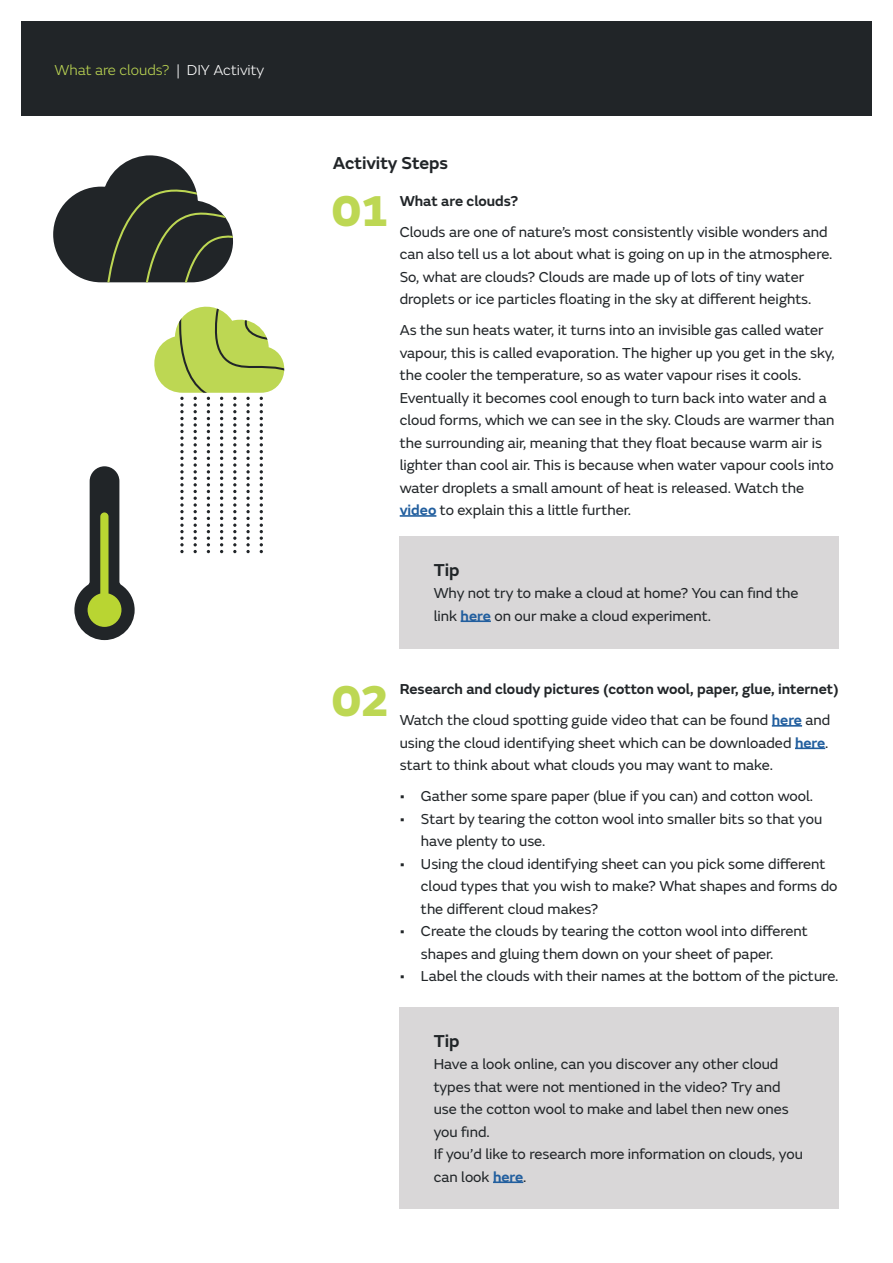
<style>
.page{position:relative;width:893px;height:1263px;background:#fff}
.page>*{position:absolute;margin:0;border:0;box-sizing:border-box;transform-origin:0 0}
.t1{font:800 45px "FS Emeric";color:#bdd753}
.t2{font:600 18px "FS Emeric";color:#212528}
.t3{font:15px/22.5px "FS Emeric";color:#212528}
.t4{font:600 15px/31px "FS Emeric";color:#212528}
.t5{font:300 15px "FS Emeric";color:#bdd753}
.s1{color:#fff}
.s2{font-weight:600;color:#215e9e}
.s3{font-weight:400}
.s4{color:#215e9e}
</style>
<div class="page">
<div style="left:21px;top:21px;width:851px;height:95px;background:#212528"></div>
<svg style="left:154px;top:306px;width:131px;height:247px"></svg>
<svg style="left:53px;top:155px;width:180px;height:127px"></svg>
<svg style="left:74px;top:466px;width:61px;height:174px"></svg>
<div style="left:400px;top:537px;width:439px;height:112px;background:#d9d7d8"></div>
<hr style="left:461px;top:620px;width:30px;height:2px;background:#215e9e">
<div style="left:400px;top:1008px;width:439px;height:201px;background:#d9d7d8"></div>
<hr style="left:493px;top:1181px;width:30px;height:2px;background:#215e9e">
<hr style="left:400px;top:515px;width:36px;height:2px;background:#215e9e">
<hr style="left:772px;top:725px;width:30px;height:2px;background:#215e9e">
<hr style="left:795px;top:747px;width:30px;height:2px;background:#215e9e">
<p class="t5" style="left:55px;top:60px;width:211px">What are clouds? <span class="s1">| DIY Activity</span></p>
<p class="t2" style="left:333px;top:149px;width:117px">Activity Steps</p>
<p class="t4" style="left:400px;top:184px;width:120px">What are clouds?</p>
<p class="t3" style="left:400px;top:220px;width:434px">Clouds are one of nature’s most consistently visible wonders and can also tell us a lot about what is going on up in the atmosphere.<br>So, what are clouds? Clouds are made up of lots of tiny water droplets or ice particles floating in the sky at different heights.</p>
<p class="t3" style="left:400px;top:318px;width:436px">As the sun heats water, it turns into an invisible gas called water vapour, this is called evaporation. The higher up you get in the sky, the cooler the temperature, so as water vapour rises it cools.<br>Eventually it becomes cool enough to turn back into water and a cloud forms, which we can see in the sky. Clouds are warmer than the surrounding air, meaning that they float because warm air is lighter than cool air. This is because when water vapour cools into water droplets a small amount of heat is released. Watch the <span class="s2">video</span> to explain this a little further.</p>
<h1 class="t1" style="left:331px;top:175px;width:61px">01</h1>
<p class="t2" style="left:434px;top:556px;width:27px">Tip</p>
<p class="t3" style="left:434px;top:581px;width:366px">Why not try to make a cloud at home? You can find the link <span class="s2">here</span> on our make a cloud experiment.</p>
<h1 class="t1" style="left:331px;top:664px;width:61px">02</h1>
<p class="t4" style="left:400px;top:672px;width:440px">Research and cloudy pictures (cotton wool, paper, glue, internet)<br><span class="s3">Watch the cloud spotting guide video that can be found</span> <span class="s4">here</span> <span class="s3">and</span></p>
<p class="t3" style="left:400px;top:730px;width:430px">using the cloud identifying sheet which can be downloaded <span class="s2">here</span>. start to think about what clouds you may want to make.</p>
<p class="t3" style="left:400px;top:784px;width:415px">• Gather some spare paper (blue if you can) and cotton wool.</p>
<p class="t3" style="left:421px;top:806px;width:403px;text-indent:-21px">• Start by tearing the cotton wool into smaller bits so that you have plenty to use.</p>
<p class="t3" style="left:421px;top:851px;width:418px;text-indent:-21px">• Using the cloud identifying sheet can you pick some different cloud types that you wish to make? What shapes and forms do the different cloud makes?</p>
<p class="t3" style="left:421px;top:919px;width:388px;text-indent:-21px">• Create the clouds by tearing the cotton wool into different shapes and gluing them down on your sheet of paper.</p>
<p class="t3" style="left:400px;top:964px;width:440px">• Label the clouds with their names at the bottom of the picture.</p>
<p class="t2" style="left:434px;top:1027px;width:27px">Tip</p>
<p class="t3" style="left:434px;top:1052px;width:371px">Have a look online, can you discover any other cloud types that were not mentioned in the video? Try and use the cotton wool to make and label then new ones you find.<br>If you’d like to research more information on clouds, you can look <span class="s2">here</span>.</p>
</div>
